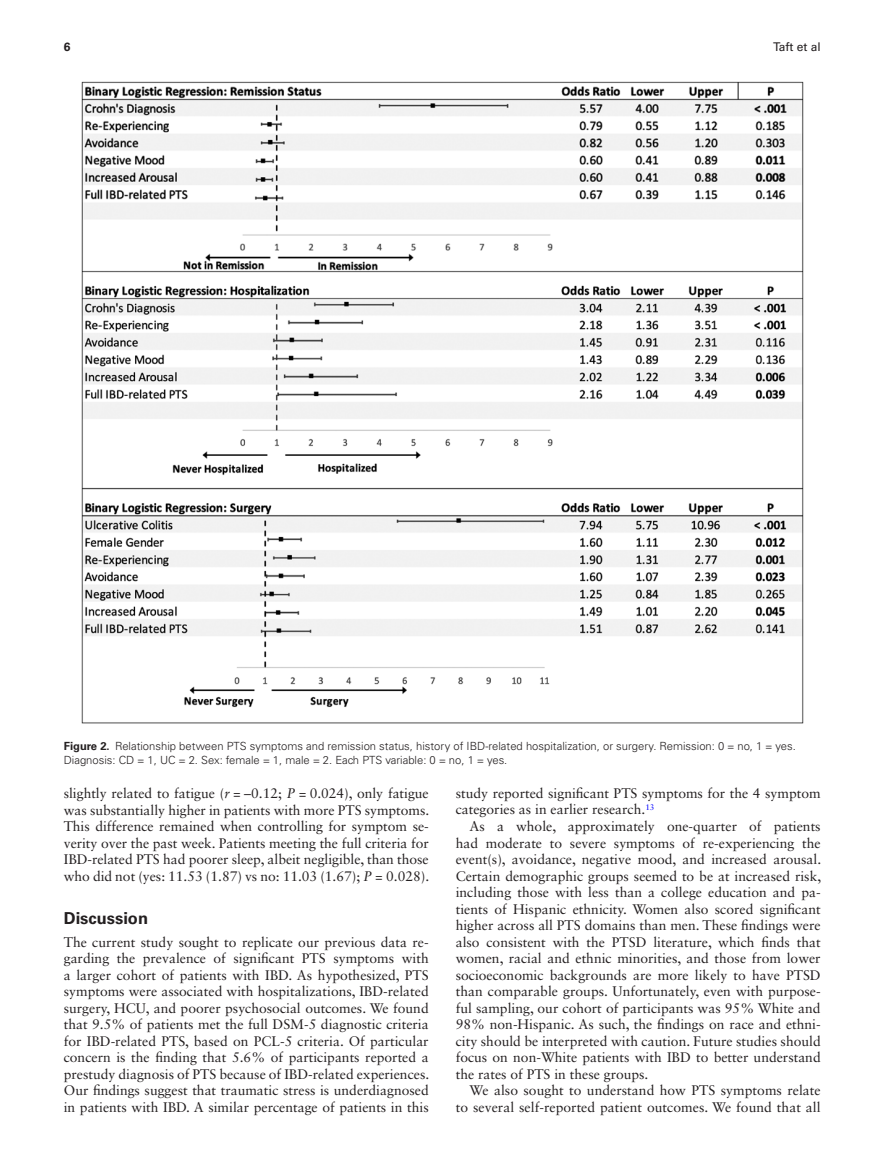
<style>
.page{position:relative;width:893px;height:1174px;background:#fff}
.page>*{position:absolute;margin:0;border:0;box-sizing:border-box;transform-origin:0 0}
.t1{font:700 16.5px "Univers LT Std";color:#231f20}
.t2{font:13.8px/16.5px "Sabon LT Std";color:#231f20;text-align:justify}
.t3{font:12px "Univers LT Std";color:#231f20}
.t4{font:700 12px "Univers LT Std";color:#231f20}
.t5{font:300 11.25px/14.2px "Univers LT Std";color:#231f20}
.s1{font-weight:700}
.s2{font-style:italic}
</style>
<div class="page">
<img style="left:81px;top:81px;width:723px;height:643px">
<p class="t4" style="left:64px;top:40px;width:8px">6</p>
<p class="t3" style="left:773px;top:40px;width:49px">Taft et al</p>
<p class="t5" style="left:64px;top:738px;width:734px"><span class="s1">Figure 2.</span> Relationship between PTS symptoms and remission status, history of IBD-related hospitalization, or surgery. Remission: 0 = no, 1 = yes.<br>Diagnosis: CD = 1, UC = 2. Sex: female = 1, male = 2. Each PTS variable: 0 = no, 1 = yes.</p>
<p class="t2" style="left:64px;top:785px;width:367px">slightly related to fatigue (<span class="s2">r</span> = –0.12; <span class="s2">P</span> = 0.024), only fatigue was substantially higher in patients with more PTS symptoms.<br>This difference remained when controlling for symptom se&shy;verity over the past week. Patients meeting the full criteria for IBD-related PTS had poorer sleep, albeit negligible, than those who did not (yes: 11.53 (1.87) vs no: 11.03 (1.67); <span class="s2">P</span> = 0.028).</p>
<p class="t1" style="left:64px;top:908px;width:86px">Discussion</p>
<p class="t2" style="left:64px;top:933px;width:367px">The current study sought to replicate our previous data re&shy;garding the prevalence of significant PTS symptoms with a larger cohort of patients with IBD. As hypothesized, PTS symptoms were associated with hospitalizations, IBD-related surgery, HCU, and poorer psychosocial outcomes. We found that 9.5% of patients met the full DSM-5 diagnostic criteria for IBD-related PTS, based on PCL-5 criteria. Of particular concern is the finding that 5.6% of participants reported a prestudy diagnosis of PTS because of IBD-related experiences.<br>Our findings suggest that traumatic stress is underdiagnosed in patients with IBD. A similar percentage of patients in this</p>
<p class="t2" style="left:456px;top:784px;width:366px">study reported significant PTS symptoms for the 4 symptom categories as in earlier research.<sup>13</sup></p>
<p class="t2" style="left:456px;top:818px;width:367px;text-indent:14px">As a whole, approximately one-quarter of patients had moderate to severe symptoms of re-experiencing the event(s), avoidance, negative mood, and increased arousal.<br>Certain demographic groups seemed to be at increased risk, including those with less than a college education and pa&shy;tients of Hispanic ethnicity. Women also scored significant higher across all PTS domains than men. These findings were also consistent with the PTSD literature, which finds that women, racial and ethnic minorities, and those from lower socioeconomic backgrounds are more likely to have PTSD than comparable groups. Unfortunately, even with purpose&shy;ful sampling, our cohort of participants was 95% White and 98% non-Hispanic. As such, the findings on race and ethni&shy;city should be interpreted with caution. Future studies should focus on non-White patients with IBD to better understand the rates of PTS in these groups.</p>
<p class="t2" style="left:456px;top:1081px;width:366px;text-align:right">We also sought to understand how PTS symptoms relate to several self-reported patient outcomes. We found that all</p>
</div>
